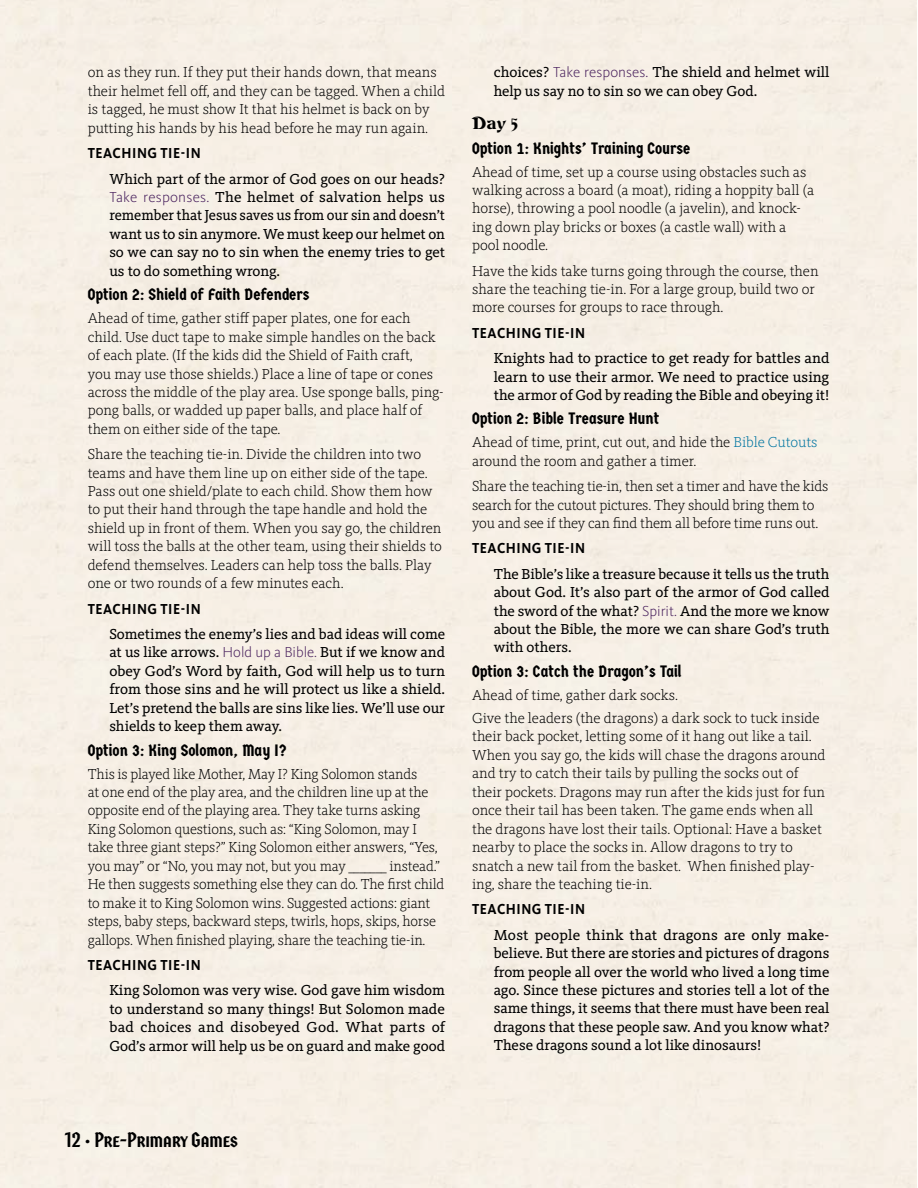
<style>
.page{position:relative;width:918px;height:1188px;background:#fff}
.page>*{position:absolute;margin:0;border:0;box-sizing:border-box;transform-origin:0 0}
.t1{font:21px "Cinder";color:#000}
.t2{font:18.75px "Devinne D";color:#000}
.t3{font:16.5px "Germania One";color:#000}
.t4{font:300 15px/18.5px "Kievit Slab OT";letter-spacing:-.005em;color:#000}
.t5{font:15px/18.5px "Kievit Slab OT";color:#000;text-align:justify}
.t6{font:700 15px "Kievit OT";letter-spacing:.04em;color:#000;scale:.9 1}
.s1{font-family:"Kievit OT";font-weight:300;color:#4c2560}
.s2{color:#0075a1}
</style>
<div class="page">
<p class="t4" style="left:88px;top:63px;width:359px">on as they run. If they put their hands down, that means their helmet fell off, and they can be tagged. When a child is tagged, he must show It that his helmet is back on by putting his hands by his head before he may run again.</p>
<p class="t6" style="left:88px;top:145px;width:127px">TEACHING TIE-IN</p>
<p class="t5" style="left:109px;top:169px;width:337px">Which part of the armor of God goes on our heads?<br><span class="s1">Take responses.</span> The helmet of salvation helps us remember that Jesus saves us from our sin and doesn’t want us to sin anymore. We must keep our helmet on so we can say no to sin when the enemy tries to get us to do something wrong.</p>
<p class="t3" style="left:88px;top:285px;width:223px">Option 2: Shield of Faith Defenders</p>
<p class="t4" style="left:88px;top:309px;width:358px">Ahead of time, gather stiff paper plates, one for each child. Use duct tape to make simple handles on the back of each plate. (If the kids did the Shield of Faith craft,<br>you may use those shields.) Place a line of tape or cones across the middle of the play area. Use sponge balls, ping&shy;pong balls, or wadded up paper balls, and place half of them on either side of the tape.</p>
<p class="t4" style="left:88px;top:445px;width:356px">Share the teaching tie-in. Divide the children into two teams and have them line up on either side of the tape.<br>Pass out one shield/plate to each child. Show them how to put their hand through the tape handle and hold the shield up in front of them. When you say go, the children will toss the balls at the other team, using their shields to defend themselves. Leaders can help toss the balls. Play one or two rounds of a few minutes each.</p>
<p class="t6" style="left:88px;top:600px;width:127px">TEACHING TIE-IN</p>
<p class="t5" style="left:109px;top:625px;width:337px">Sometimes the enemy’s lies and bad ideas will come at us like arrows. <span class="s1">Hold up a Bible.</span> But if we know and obey God’s Word by faith, God will help us to turn from those sins and he will protect us like a shield.<br>Let’s pretend the balls are sins like lies. We’ll use our shields to keep them away.</p>
<p class="t3" style="left:88px;top:741px;width:201px">Option 3: King Solomon, May I?</p>
<p class="t4" style="left:88px;top:765px;width:358px">This is played like Mother, May I? King Solomon stands<br>at one end of the play area, and the children line up at the opposite end of the playing area. They take turns asking King Solomon questions, such as: “King Solomon, may I take three giant steps?” King Solomon either answers, “Yes, you may” or “No, you may not, but you may _______ instead.” He then suggests something else they can do. The first child to make it to King Solomon wins. Suggested actions: giant steps, baby steps, backward steps, twirls, hops, skips, horse gallops. When finished playing, share the teaching tie-in.</p>
<p class="t6" style="left:88px;top:956px;width:127px">TEACHING TIE-IN</p>
<p class="t5" style="left:109px;top:981px;width:337px">King Solomon was very wise. God gave him wisdom to understand so many things! But Solomon made bad choices and disobeyed God. What parts of God’s armor will help us be on guard and make good</p>
<p class="t5" style="left:494px;top:63px;width:337px">choices? <span class="s1">Take responses.</span> The shield and helmet will help us say no to sin so we can obey God.</p>
<p class="t2" style="left:472px;top:112px;width:49px">Day 5</p>
<p class="t3" style="left:472px;top:138px;width:220px">Option 1: Knights’ Training Course</p>
<p class="t4" style="left:472px;top:163px;width:344px">Ahead of time, set up a course using obstacles such as walking across a board (a moat), riding a hoppity ball (a horse), throwing a pool noodle (a javelin), and knock&shy;ing down play bricks or boxes (a castle wall) with a pool noodle.</p>
<p class="t4" style="left:472px;top:262px;width:348px">Have the kids take turns going through the course, then share the teaching tie-in. For a large group, build two or more courses for groups to race through.</p>
<p class="t6" style="left:472px;top:324px;width:127px">TEACHING TIE-IN</p>
<p class="t5" style="left:494px;top:349px;width:337px">Knights had to practice to get ready for battles and learn to use their armor. We need to practice using the armor of God by reading the Bible and obeying it!</p>
<p class="t3" style="left:472px;top:409px;width:189px">Option 2: Bible Treasure Hunt</p>
<p class="t4" style="left:472px;top:433px;width:347px">Ahead of time, print, cut out, and hide the <span class="s2">Bible Cutouts </span>around the room and gather a timer.</p>
<p class="t4" style="left:472px;top:477px;width:358px">Share the teaching tie-in, then set a timer and have the kids search for the cutout pictures. They should bring them to you and see if they can find them all before time runs out.</p>
<p class="t6" style="left:472px;top:540px;width:127px">TEACHING TIE-IN</p>
<p class="t5" style="left:494px;top:565px;width:337px">The Bible’s like a treasure because it tells us the truth about God. It’s also part of the armor of God called the sword of the what? <span class="s1">Spirit.</span> And the more we know about the Bible, the more we can share God’s truth with others.</p>
<p class="t3" style="left:472px;top:662px;width:211px">Option 3: Catch the Dragon’s Tail</p>
<p class="t4" style="left:472px;top:684px;width:349px;line-height:23.1px">Ahead of time, gather dark socks.<br>Give the leaders (the dragons) a dark sock to tuck inside</p>
<p class="t4" style="left:472px;top:727px;width:355px">their back pocket, letting some of it hang out like a tail.<br>When you say go, the kids will chase the dragons around and try to catch their tails by pulling the socks out of their pockets. Dragons may run after the kids just for fun once their tail has been taken. The game ends when all the dragons have lost their tails. Optional: Have a basket nearby to place the socks in. Allow dragons to try to snatch a new tail from the basket. When finished play&shy;ing, share the teaching tie-in.</p>
<p class="t6" style="left:472px;top:901px;width:127px">TEACHING TIE-IN</p>
<p class="t5" style="left:494px;top:926px;width:337px">Most people think that dragons are only make&shy;believe. But there are stories and pictures of dragons from people all over the world who lived a long time ago. Since these pictures and stories tell a lot of the same things, it seems that there must have been real dragons that these people saw. And you know what?<br>These dragons sound a lot like dinosaurs!</p>
<h1 class="t1" style="left:64px;top:1127px;width:175px">12 • Pre-Primary Games</h1>
</div>
